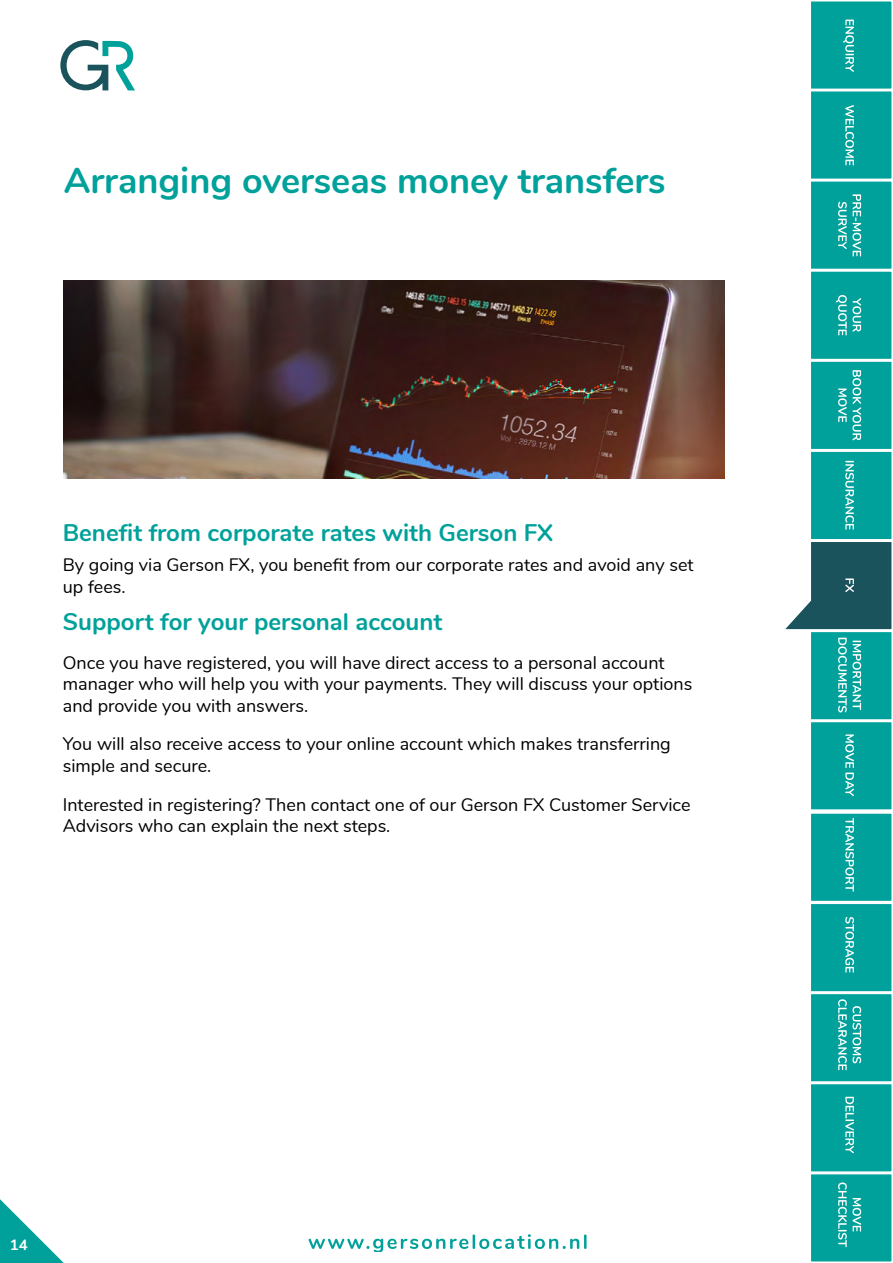
<style>
.page{position:relative;width:893px;height:1263px;background:#fff}
.page>*{position:absolute;margin:0;border:0;box-sizing:border-box;transform-origin:0 0}
.t1{font:700 36px "Nunito";color:#00a19a}
.t2{font:700 24px "Nunito";color:#00a19a}
.t3{font:18px/21.6px "Nunito";color:#000}
.t4{font:700 15px "Nunito";color:#fff}
</style>
<div class="page">
<svg style="left:309px;top:1234px;width:278px;height:17px"></svg>
<svg style="left:60px;top:40px;width:75px;height:50px"></svg>
<svg style="left:0;top:1199px;width:64px;height:64px"></svg>
<div style="left:810px;top:91px;width:82px;height:88px;background:#00a19a"></div>
<div style="left:809px;top:90px;width:84px;height:90px;border:2px solid #fff"></div>
<div style="left:810px;top:181px;width:82px;height:88px;background:#00a19a"></div>
<div style="left:809px;top:180px;width:84px;height:90px;border:2px solid #fff"></div>
<div style="left:810px;top:271px;width:82px;height:89px;background:#00a19a"></div>
<div style="left:809px;top:270px;width:84px;height:90px;border:2px solid #fff"></div>
<div style="left:810px;top:361px;width:82px;height:89px;background:#00a19a"></div>
<div style="left:809px;top:360px;width:84px;height:90px;border:2px solid #fff"></div>
<div style="left:810px;top:451px;width:82px;height:89px;background:#00a19a"></div>
<div style="left:809px;top:450px;width:84px;height:90px;border:2px solid #fff"></div>
<div style="left:810px;top:631px;width:82px;height:89px;background:#00a19a"></div>
<div style="left:809px;top:631px;width:84px;height:90px;border:2px solid #fff"></div>
<div style="left:810px;top:1173px;width:82px;height:89px;background:#00a19a"></div>
<div style="left:809px;top:1173px;width:84px;height:90px;border:2px solid #fff"></div>
<div style="left:810px;top:1083px;width:82px;height:89px;background:#00a19a"></div>
<div style="left:809px;top:1083px;width:84px;height:90px;border:2px solid #fff"></div>
<div style="left:810px;top:993px;width:82px;height:89px;background:#00a19a"></div>
<div style="left:809px;top:993px;width:84px;height:90px;border:2px solid #fff"></div>
<div style="left:810px;top:903px;width:82px;height:89px;background:#00a19a"></div>
<div style="left:809px;top:902px;width:84px;height:91px;border:2px solid #fff"></div>
<div style="left:810px;top:813px;width:82px;height:88px;background:#00a19a"></div>
<div style="left:809px;top:812px;width:84px;height:90px;border:2px solid #fff"></div>
<div style="left:810px;top:721px;width:82px;height:89px;background:#00a19a"></div>
<div style="left:809px;top:721px;width:84px;height:90px;border:2px solid #fff"></div>
<div style="left:810px;top:1px;width:82px;height:88px;background:#00a19a"></div>
<div style="left:809px;top:0;width:84px;height:90px;border:2px solid #fff"></div>
<svg style="left:838px;top:1182px;width:23px;height:65px"></svg>
<svg style="left:845px;top:1097px;width:9px;height:56px"></svg>
<svg style="left:838px;top:999px;width:23px;height:71px"></svg>
<svg style="left:845px;top:917px;width:9px;height:56px"></svg>
<svg style="left:845px;top:818px;width:9px;height:74px"></svg>
<svg style="left:845px;top:734px;width:9px;height:62px"></svg>
<svg style="left:838px;top:638px;width:23px;height:74px"></svg>
<svg style="left:785px;top:542px;width:108px;height:90px"></svg>
<svg style="left:845px;top:461px;width:9px;height:69px"></svg>
<svg style="left:838px;top:370px;width:23px;height:70px"></svg>
<svg style="left:836px;top:295px;width:25px;height:40px"></svg>
<svg style="left:838px;top:194px;width:23px;height:62px"></svg>
<svg style="left:845px;top:105px;width:9px;height:60px"></svg>
<svg style="left:843px;top:20px;width:11px;height:52px"></svg>
<img style="left:64px;top:281px;width:660px;height:197px">
<h1 class="t1" style="left:64px;top:153px;width:603px">Arranging overseas money transfers</h1>
<h2 class="t2" style="left:63px;top:515px;width:492px">Benefit from corporate rates with Gerson FX</h2>
<p class="t3" style="left:63px;top:553px;width:632px">By going via Gerson FX, you benefit from our corporate rates and avoid any set up fees.</p>
<h2 class="t2" style="left:63px;top:604px;width:381px">Support for your personal account</h2>
<p class="t3" style="left:63px;top:650px;width:631px">Once you have registered, you will have direct access to a personal account manager who will help you with your payments. They will discuss your options and provide you with answers.</p>
<p class="t3" style="left:63px;top:732px;width:609px">You will also receive access to your online account which makes transferring simple and secure.</p>
<p class="t3" style="left:63px;top:792px;width:629px">Interested in registering? Then contact one of our Gerson FX Customer Service<br>Advisors who can explain the next steps.</p>
<p class="t4" style="left:10px;top:1234px;width:19px">14</p>
</div>
